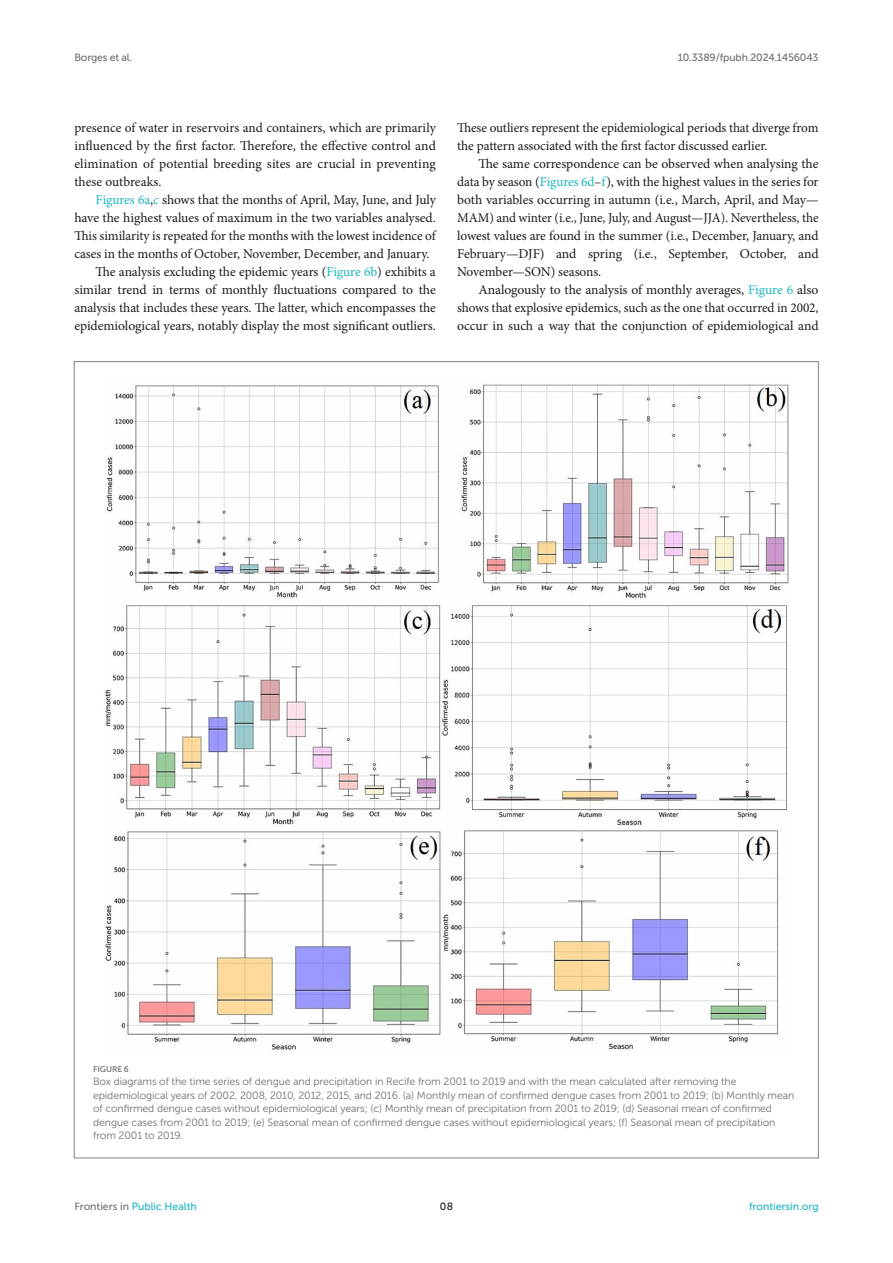
<style>
.page{position:relative;width:893px;height:1263px;background:#fff}
.page>*{position:absolute;margin:0;border:0;box-sizing:border-box;transform-origin:0 0}
.TEXT{font:13.5px/18px "Minion Pro";letter-spacing:-.005em;color:#1b1c1b;text-align:justify}
.FIG_LEG{font:10.5px/13.5px "Museo Sans 300";letter-spacing:-.01em;color:#706f70}
.t1{font:10.5px "Museo Sans 500";color:#1db5c3}
.t2{font:10.5px "Museo Sans 500";letter-spacing:-.015em;color:#706f70}
.t3{font:10.5px "Museo Sans 500";color:#1b1c1b}
.FIG_HD{font:8.25px "Museo Sans 700";letter-spacing:-.01em;color:#7e7f7f}
.s1{color:#1db5c3}
.s2{color:#706f70}
</style>
<div class="page">
<img style="left:105px;top:384px;width:684px;height:666px">
<p class="t2" style="left:74px;top:51px;width:59px">Borges et al.</p>
<p class="t2" style="left:678px;top:51px;width:142px">10.3389/fpubh.2024.1456043</p>
<p class="TEXT" style="left:74px;top:119px;width:363px">presence of water in reservoirs and containers, which are primarily influenced by the first factor. Therefore, the effective control and elimination of potential breeding sites are crucial in preventing these outbreaks.</p>
<p class="TEXT" style="left:74px;top:191px;width:363px;text-indent:21px"><span class="s1">Figures 6a</span>,<span class="s1">c</span> shows that the months of April, May, June, and July have the highest values of maximum in the two variables analysed.<br>This similarity is repeated for the months with the lowest incidence of cases in the months of October, November, December, and January.</p>
<p class="TEXT" style="left:74px;top:263px;width:363px;text-indent:21px">The analysis excluding the epidemic years (<span class="s1">Figure 6b</span>) exhibits a similar trend in terms of monthly fluctuations compared to the analysis that includes these years. The latter, which encompasses the epidemiological years, notably display the most significant outliers.</p>
<p class="TEXT" style="left:457px;top:119px;width:363px">These outliers represent the epidemiological periods that diverge from the pattern associated with the first factor discussed earlier.</p>
<p class="TEXT" style="left:457px;top:155px;width:363px;text-indent:21px">The same correspondence can be observed when analysing the data by season (<span class="s1">Figures 6d</span>–<span class="s1">f</span>), with the highest values in the series for both variables occurring in autumn (i.e., March, April, and May— MAM) and winter (i.e., June, July, and August—JJA). Nevertheless, the lowest values are found in the summer (i.e., December, January, and February—DJF) and spring (i.e., September, October, and November—SON) seasons.</p>
<p class="TEXT" style="left:457px;top:281px;width:363px;text-indent:21px">Analogously to the analysis of monthly averages, <span class="s1">Figure 6</span> also shows that explosive epidemics, such as the one that occurred in 2002, occur in such a way that the conjunction of epidemiological and</p>
<p class="FIG_HD" style="left:93px;top:1064px;width:37px">FIGURE 6</p>
<p class="FIG_LEG" style="left:93px;top:1075px;width:703px">Box diagrams of the time series of dengue and precipitation in Recife from 2001 to 2019 and with the mean calculated after removing the epidemiological years of 2002, 2008, 2010, 2012, 2015, and 2016. (a) Monthly mean of confirmed dengue cases from 2001 to 2019; (b) Monthly mean of confirmed dengue cases without epidemiological years; (c) Monthly mean of precipitation from 2001 to 2019; (d) Seasonal mean of confirmed dengue cases from 2001 to 2019; (e) Seasonal mean of confirmed dengue cases without epidemiological years; (f) Seasonal mean of precipitation from 2001 to 2019.</p>
<p class="t1" style="left:74px;top:1200px;width:124px"><span class="s2">Frontiers in</span> Public Health</p>
<p class="t3" style="left:440px;top:1200px;width:15px">08</p>
<p class="t1" style="left:749px;top:1200px;width:71px">frontiersin.org</p>
</div>
